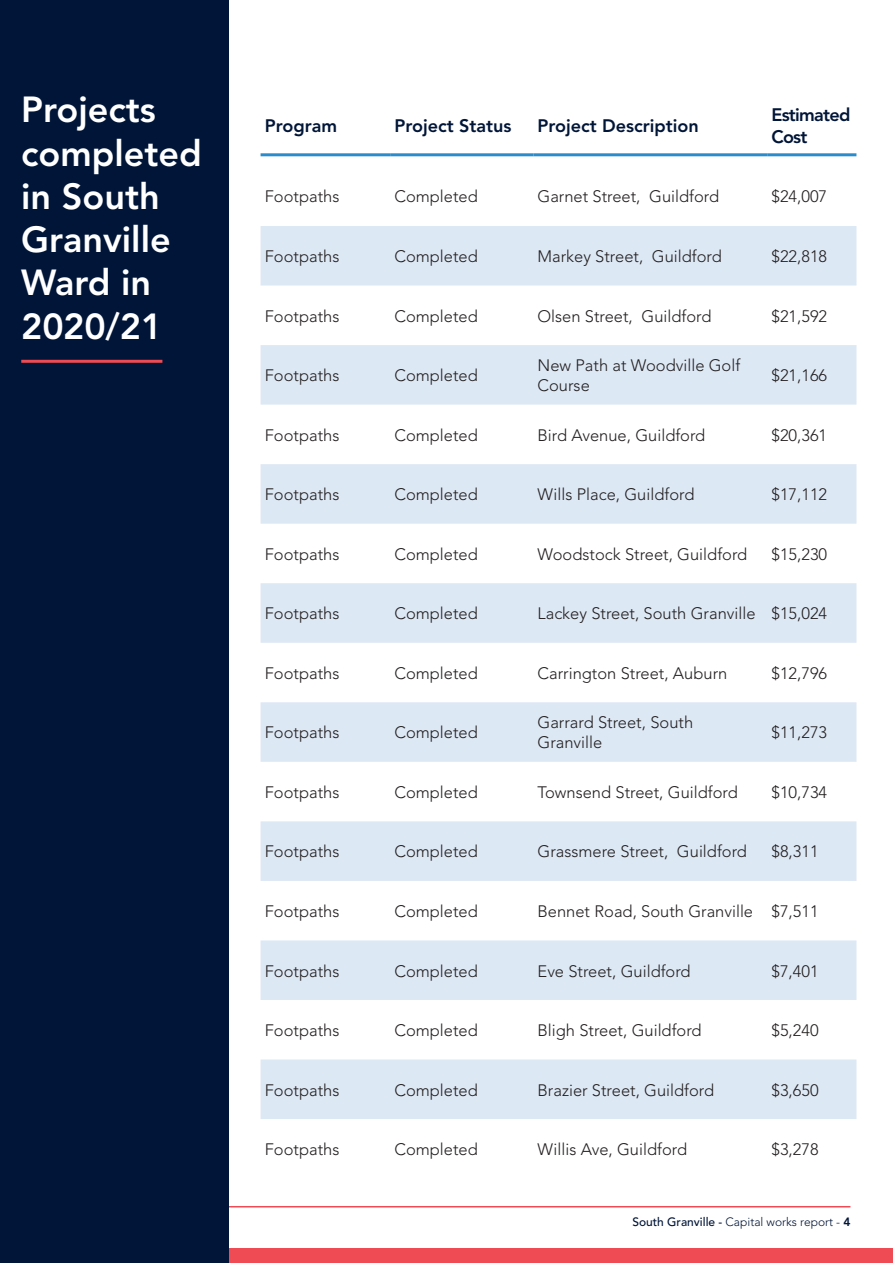
<style>
.page{position:relative;width:893px;height:1263px;background:#fff}
.page>*{position:absolute;margin:0;border:0;box-sizing:border-box;transform-origin:0 0}
.headers{font:800 36px/43.2px "Avenir LT Pro";color:#fff}
.Body{font:800 18px "Avenir LT Pro";color:#001537}
.Body-2{font:800 18px/21.6px "Avenir LT Pro";letter-spacing:-.04em;color:#001537}
.Body-3{font:300 16.5px/19.8px "Avenir LT Pro";color:#231f20}
.t1{font:300 12px "Avenir LT Pro";color:#001537}
.s1{font-weight:500}
.s2{font-weight:800}
</style>
<div class="page">
<hr style="left:43px;top:1206px;width:807px;height:1px;background:#ef4b55">
<div style="left:0;top:1248px;width:893px;height:15px;background:#ef4b55"></div>
<div style="left:0;top:0;width:228px;height:1263px;background:#001537"></div>
<svg style="left:261px;top:226px;width:595px;height:893px;fill:#dde8f5"></svg>
<hr style="left:261px;top:153px;width:129px;height:3px;background:#2a8ccb">
<hr style="left:390px;top:153px;width:143px;height:3px;background:#2a8ccb">
<hr style="left:533px;top:153px;width:234px;height:3px;background:#2a8ccb">
<hr style="left:767px;top:153px;width:89px;height:3px;background:#2a8ccb">
<hr style="left:21px;top:360px;width:141px;height:3px;background:#ef4b55">
<p class="headers" style="left:21px;top:89px;width:182px">Projects completed in South<br>Granville<br>Ward in<br>2020/21</p>
<p class="Body" style="left:265px;top:115px;width:74px">Program</p>
<p class="Body" style="left:394px;top:115px;width:118px">Project Status</p>
<p class="Body" style="left:538px;top:115px;width:163px">Project Description</p>
<p class="Body-2" style="left:771px;top:104px;width:80px">Estimated<br>Cost</p>
<p class="Body-3" style="left:265px;top:187px;width:76px">Footpaths</p>
<p class="Body-3" style="left:394px;top:187px;width:85px">Completed</p>
<p class="Body-3" style="left:538px;top:187px;width:183px">Garnet Street, Guildford</p>
<p class="Body-3" style="left:771px;top:187px;width:57px">$24,007</p>
<p class="Body-3" style="left:265px;top:246px;width:76px">Footpaths</p>
<p class="Body-3" style="left:394px;top:246px;width:85px">Completed</p>
<p class="Body-3" style="left:538px;top:246px;width:186px">Markey Street, Guildford</p>
<p class="Body-3" style="left:771px;top:246px;width:57px">$22,818</p>
<p class="Body-3" style="left:265px;top:306px;width:76px">Footpaths</p>
<p class="Body-3" style="left:394px;top:306px;width:85px">Completed</p>
<p class="Body-3" style="left:538px;top:306px;width:175px">Olsen Street, Guildford</p>
<p class="Body-3" style="left:771px;top:306px;width:57px">$21,592</p>
<p class="Body-3" style="left:265px;top:366px;width:76px">Footpaths</p>
<p class="Body-3" style="left:394px;top:366px;width:85px">Completed</p>
<p class="Body-3" style="left:538px;top:356px;width:204px">New Path at Woodville Golf<br>Course</p>
<p class="Body-3" style="left:771px;top:366px;width:57px">$21,166</p>
<p class="Body-3" style="left:265px;top:425px;width:76px">Footpaths</p>
<p class="Body-3" style="left:394px;top:425px;width:85px">Completed</p>
<p class="Body-3" style="left:538px;top:425px;width:169px">Bird Avenue, Guildford</p>
<p class="Body-3" style="left:771px;top:425px;width:57px">$20,361</p>
<p class="Body-3" style="left:265px;top:485px;width:76px">Footpaths</p>
<p class="Body-3" style="left:394px;top:485px;width:85px">Completed</p>
<p class="Body-3" style="left:538px;top:485px;width:158px">Wills Place, Guildford</p>
<p class="Body-3" style="left:771px;top:485px;width:57px">$17,112</p>
<p class="Body-3" style="left:265px;top:544px;width:76px">Footpaths</p>
<p class="Body-3" style="left:394px;top:544px;width:85px">Completed</p>
<p class="Body-3" style="left:538px;top:544px;width:211px">Woodstock Street, Guildford</p>
<p class="Body-3" style="left:771px;top:544px;width:57px">$15,230</p>
<p class="Body-3" style="left:265px;top:604px;width:76px">Footpaths</p>
<p class="Body-3" style="left:394px;top:604px;width:85px">Completed</p>
<p class="Body-3" style="left:538px;top:604px;width:219px">Lackey Street, South Granville</p>
<p class="Body-3" style="left:771px;top:604px;width:57px">$15,024</p>
<p class="Body-3" style="left:265px;top:663px;width:76px">Footpaths</p>
<p class="Body-3" style="left:394px;top:663px;width:85px">Completed</p>
<p class="Body-3" style="left:538px;top:663px;width:191px">Carrington Street, Auburn</p>
<p class="Body-3" style="left:771px;top:663px;width:57px">$12,796</p>
<p class="Body-3" style="left:265px;top:723px;width:76px">Footpaths</p>
<p class="Body-3" style="left:394px;top:723px;width:85px">Completed</p>
<p class="Body-3" style="left:538px;top:713px;width:157px">Garrard Street, South<br>Granville</p>
<p class="Body-3" style="left:771px;top:723px;width:57px">$11,273</p>
<p class="Body-3" style="left:265px;top:782px;width:76px">Footpaths</p>
<p class="Body-3" style="left:394px;top:782px;width:85px">Completed</p>
<p class="Body-3" style="left:538px;top:782px;width:202px">Townsend Street, Guildford</p>
<p class="Body-3" style="left:771px;top:782px;width:57px">$10,734</p>
<p class="Body-3" style="left:265px;top:842px;width:76px">Footpaths</p>
<p class="Body-3" style="left:394px;top:842px;width:85px">Completed</p>
<p class="Body-3" style="left:538px;top:842px;width:211px">Grassmere Street, Guildford</p>
<p class="Body-3" style="left:771px;top:842px;width:49px">$8,311</p>
<p class="Body-3" style="left:265px;top:901px;width:76px">Footpaths</p>
<p class="Body-3" style="left:394px;top:901px;width:85px">Completed</p>
<p class="Body-3" style="left:538px;top:901px;width:217px">Bennet Road, South Granville</p>
<p class="Body-3" style="left:771px;top:901px;width:49px">$7,511</p>
<p class="Body-3" style="left:265px;top:961px;width:76px">Footpaths</p>
<p class="Body-3" style="left:394px;top:961px;width:85px">Completed</p>
<p class="Body-3" style="left:538px;top:961px;width:155px">Eve Street, Guildford</p>
<p class="Body-3" style="left:771px;top:961px;width:49px">$7,401</p>
<p class="Body-3" style="left:265px;top:1020px;width:76px">Footpaths</p>
<p class="Body-3" style="left:394px;top:1020px;width:85px">Completed</p>
<p class="Body-3" style="left:538px;top:1020px;width:166px">Bligh Street, Guildford</p>
<p class="Body-3" style="left:771px;top:1020px;width:49px">$5,240</p>
<p class="Body-3" style="left:265px;top:1080px;width:76px">Footpaths</p>
<p class="Body-3" style="left:394px;top:1080px;width:85px">Completed</p>
<p class="Body-3" style="left:538px;top:1080px;width:178px">Brazier Street, Guildford</p>
<p class="Body-3" style="left:771px;top:1080px;width:49px">$3,650</p>
<p class="Body-3" style="left:265px;top:1139px;width:76px">Footpaths</p>
<p class="Body-3" style="left:394px;top:1139px;width:85px">Completed</p>
<p class="Body-3" style="left:538px;top:1139px;width:151px">Willis Ave, Guildford</p>
<p class="Body-3" style="left:771px;top:1139px;width:49px">$3,278</p>
<p class="t1" style="left:632px;top:1215px;width:220px"><span class="s1">South Granville -</span> Capital works report - <span class="s2">4</span></p>
</div>
